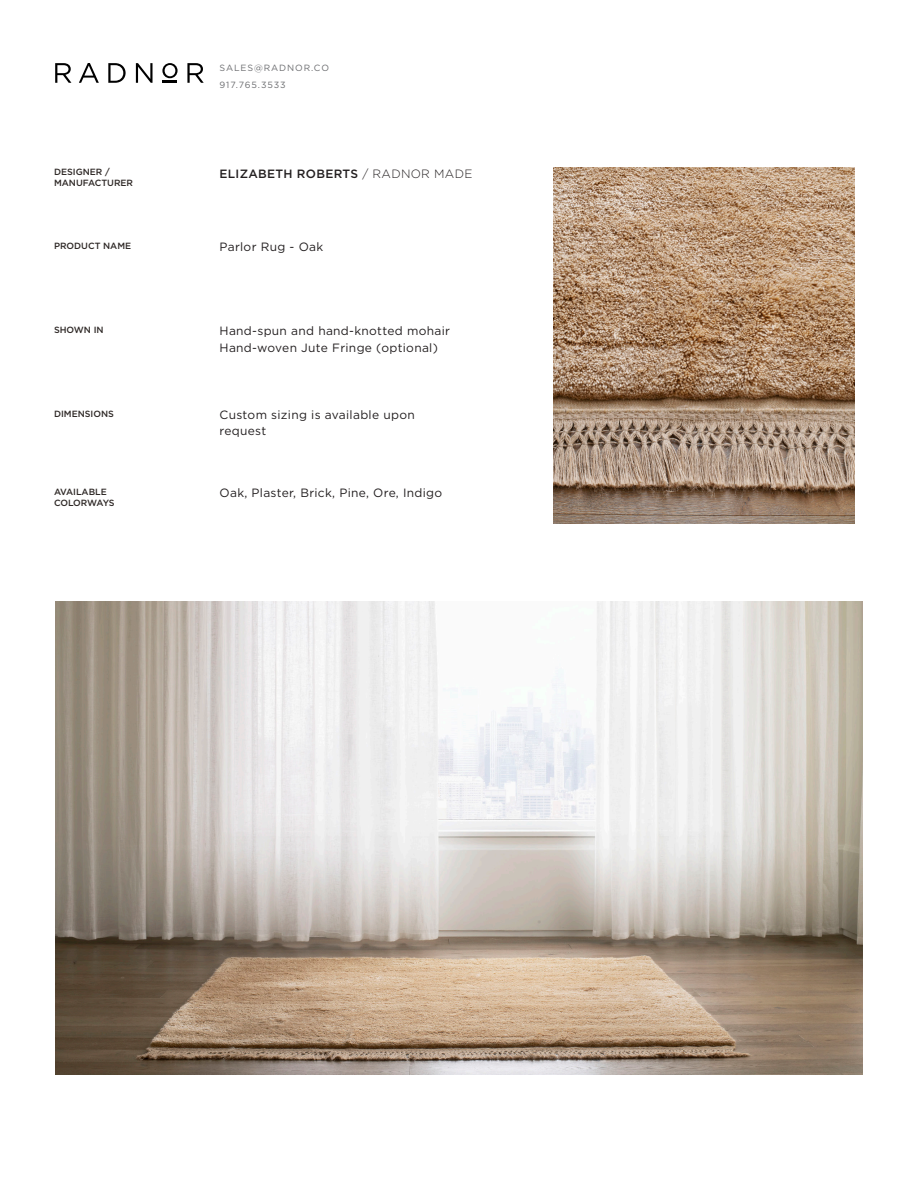
<style>
.page{position:relative;width:918px;height:1188px;background:#fff}
.page>*{position:absolute;margin:0;border:0;box-sizing:border-box;transform-origin:0 0}
.t1{font:12px/16.5px "Gotham";letter-spacing:.025em;color:#231f20}
.t2{font:500 12px "Gotham";letter-spacing:.025em;color:#231f20}
.t3{font:500 9px "Gotham";color:#2e2826}
.t4{font:9px "Gotham";letter-spacing:.1em;color:#6c6d70}
.t5{font:500 9px "Gotham";letter-spacing:-.03em;color:#2e2826}
.s1{font-weight:300}
</style>
<div class="page">
<svg style="left:55px;top:63px;width:16px;height:20px"></svg>
<svg style="left:79px;top:63px;width:20px;height:20px"></svg>
<svg style="left:108px;top:63px;width:18px;height:20px"></svg>
<svg style="left:136px;top:63px;width:17px;height:20px"></svg>
<svg style="left:187px;top:63px;width:17px;height:20px"></svg>
<svg style="left:162px;top:63px;width:16px;height:20px"></svg>
<img style="left:55px;top:602px;width:808px;height:473px">
<img style="left:553px;top:168px;width:302px;height:355px">
<p class="t4" style="left:220px;top:62px;width:111px">SALES@RADNOR.CO</p>
<p class="t4" style="left:220px;top:80px;width:68px">917.765.3533</p>
<p class="t3" style="left:54px;top:166px;width:57px">DESIGNER /</p>
<p class="t3" style="left:54px;top:177px;width:81px">MANUFACTURER</p>
<p class="t2" style="left:220px;top:166px;width:254px">ELIZABETH ROBERTS <span class="s1">/ RADNOR MADE</span></p>
<p class="t3" style="left:54px;top:240px;width:79px">PRODUCT NAME</p>
<p class="t1" style="left:220px;top:239px;width:105px">Parlor Rug - Oak</p>
<p class="t3" style="left:54px;top:324px;width:51px">SHOWN IN</p>
<p class="t1" style="left:220px;top:322px;width:232px">Hand-spun and hand-knotted mohair</p>
<p class="t1" style="left:220px;top:339px;width:220px">Hand-woven Jute Fringe (optional)</p>
<p class="t3" style="left:54px;top:407px;width:61px">DIMENSIONS</p>
<p class="t1" style="left:220px;top:406px;width:197px">Custom sizing is available upon request</p>
<p class="t3" style="left:54px;top:486px;width:54px">AVAILABLE</p>
<p class="t5" style="left:54px;top:497px;width:62px">COLORWAYS</p>
<p class="t1" style="left:220px;top:484px;width:224px">Oak, Plaster, Brick, Pine, Ore, Indigo</p>
</div>
